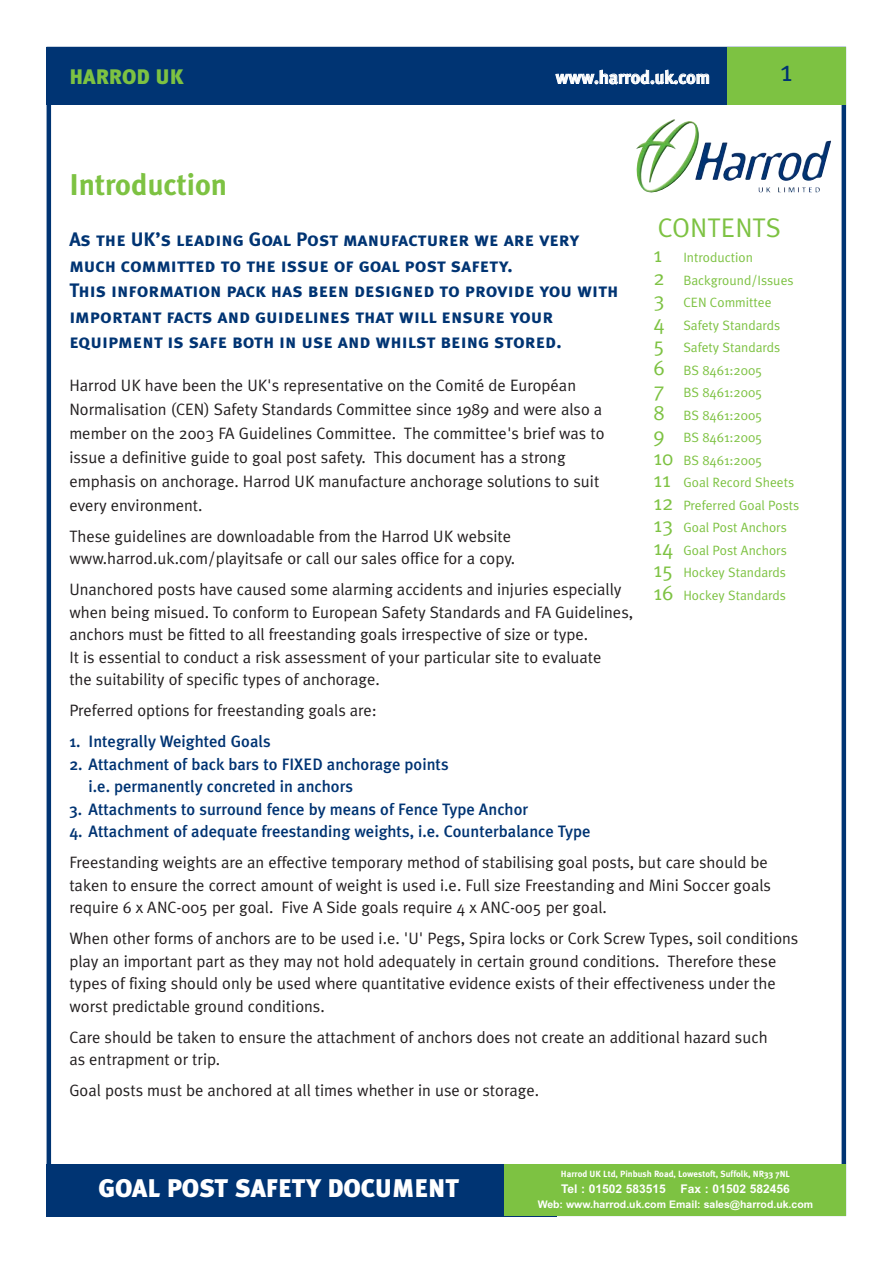
<style>
.page{position:relative;width:893px;height:1263px;background:#fff}
.page>*{position:absolute;margin:0;border:0;box-sizing:border-box;transform-origin:0 0}
.t1{font:700 30px "Meta Plus";color:#7dc242}
.t2{font:30px "Meta Plus Normal";color:#003473}
.t3{font:27px "Meta Plus Normal";color:#7dc242}
.t4{font:900 25.5px "Meta Plus";color:#fff}
.t5{font:900 21px "Meta Plus";color:#7dc242}
.t6{font:19.5px/25.5px "Meta Plus Bold Caps";color:#003473}
.t7{font:700 18px "Meta Plus";color:#fff}
.t8{font:16.5px/22.5px "Meta Plus Normal";color:#231f20}
.t9{font:500 16.5px/22.5px "Meta Plus";color:#003473}
.t10{font:13.5px/22.5px "Meta Plus Normal";color:#7dc242}
.t11{font:700 12px "Arial";color:#fff}
.t12{font:700 10.5px "Arial";color:#fff}
.t13{font:700 9px "Meta Plus";color:#fff}
.s1{font-size:21px}
</style>
<div class="page">
<img style="left:636px;top:119px;width:195px;height:74px">
<div style="left:47px;top:47px;width:799px;height:57px;background:#003473"></div>
<div style="left:727px;top:47px;width:119px;height:57px;background:#7dc242"></div>
<div style="left:47px;top:1164px;width:510px;height:52px;background:#003473"></div>
<div style="left:505px;top:1164px;width:341px;height:52px;background:#7dc242"></div>
<p class="t5" style="left:69px;top:67px;width:116px">HARROD UK</p>
<p class="t7" style="left:556px;top:70px;width:156px">www.harrod.uk.com</p>
<h1 class="t1" style="left:69px;top:172px;width:159px">Introduction</h1>
<h1 class="t2" style="left:780px;top:59px;width:14px">1</h1>
<h2 class="t3" style="left:658px;top:218px;width:125px">CONTENTS</h2>
<p class="t6" style="left:69px;top:227px;width:551px">As the UK’s leading Goal Post manufacturer we are very much committed to the issue of goal post safety.<br>This information pack has been designed to provide you with important facts and guidelines that will ensure your equipment is safe both in use and whilst being stored.</p>
<p class="t8" style="left:69px;top:374px;width:537px;line-height:24px">Harrod UK have been the UK's representative on the Comité de Européan Normalisation (CEN) Safety Standards Committee since 1989 and were also a member on the 2003 FA Guidelines Committee. The committee's brief was to issue a definitive guide to goal post safety. This document has a strong emphasis on anchorage. Harrod UK manufacture anchorage solutions to suit every environment.</p>
<p class="t8" style="left:69px;top:526px;width:447px">These guidelines are downloadable from the Harrod UK website www.harrod.uk.com/playitsafe or call our sales office for a copy.</p>
<p class="t8" style="left:69px;top:579px;width:565px">Unanchored posts have caused some alarming accidents and injuries especially when being misued. To conform to European Safety Standards and FA Guidelines, anchors must be fitted to all freestanding goals irrespective of size or type.<br>It is essential to conduct a risk assessment of your particular site to evaluate<br>the suitability of specific types of anchorage.</p>
<p class="t8" style="left:69px;top:700px;width:309px">Preferred options for freestanding goals are:</p>
<p class="t9" style="left:69px;top:731px;width:203px">1. Integrally Weighted Goals</p>
<p class="t9" style="left:89px;top:754px;width:362px;text-indent:-19px">2. Attachment of back bars to FIXED anchorage points i.e. permanently concreted in anchors</p>
<p class="t9" style="left:69px;top:799px;width:460px">3. Attachments to surround fence by means of Fence Type Anchor</p>
<p class="t9" style="left:69px;top:821px;width:523px">4. Attachment of adequate freestanding weights, i.e. Counterbalance Type</p>
<p class="t8" style="left:69px;top:852px;width:703px">Freestanding weights are an effective temporary method of stabilising goal posts, but care should be taken to ensure the correct amount of weight is used i.e. Full size Freestanding and Mini Soccer goals require 6 x ANC-005 per goal. Five A Side goals require 4 x ANC-005 per goal.</p>
<p class="t8" style="left:69px;top:928px;width:730px">When other forms of anchors are to be used i.e. 'U' Pegs, Spira locks or Cork Screw Types, soil conditions play an important part as they may not hold adequately in certain ground conditions. Therefore these types of fixing should only be used where quantitative evidence exists of their effectiveness under the worst predictable ground conditions.</p>
<p class="t8" style="left:69px;top:1027px;width:700px">Care should be taken to ensure the attachment of anchors does not create an additional hazard such as entrapment or trip.</p>
<p class="t8" style="left:69px;top:1080px;width:471px">Goal posts must be anchored at all times whether in use or storage.</p>
<p class="t10" style="left:653px;top:248px;width:147px"><span class="s1">1</span> Introduction<br><span class="s1">2</span> Background/Issues<br><span class="s1">3</span> CEN Committee<br><span class="s1">4</span> Safety Standards<br><span class="s1">5</span> Safety Standards<br><span class="s1">6</span> BS 8461:2005<br><span class="s1">7</span> BS 8461:2005<br><span class="s1">8</span> BS 8461:2005<br><span class="s1">9</span> BS 8461:2005<br><span class="s1">10</span> BS 8461:2005<br><span class="s1">11</span> Goal Record Sheets<br><span class="s1">12</span> Preferred Goal Posts<br><span class="s1">13</span> Goal Post Anchors<br><span class="s1">14</span> Goal Post Anchors<br><span class="s1">15</span> Hockey Standards<br><span class="s1">16</span> Hockey Standards</p>
<h3 class="t4" style="left:99px;top:1178px;width:362px">GOAL POST SAFETY DOCUMENT</h3>
<p class="t13" style="left:561px;top:1170px;width:230px">Harrod UK Ltd, Pinbush Road, Lowestoft, Suffolk, NR33 7NL</p>
<p class="t11" style="left:561px;top:1185px;width:230px">Tel : 01502 583515 Fax : 01502 582456</p>
<p class="t12" style="left:538px;top:1201px;width:277px">Web: www.harrod.uk.com Email: sales@harrod.uk.com</p>
</div>
